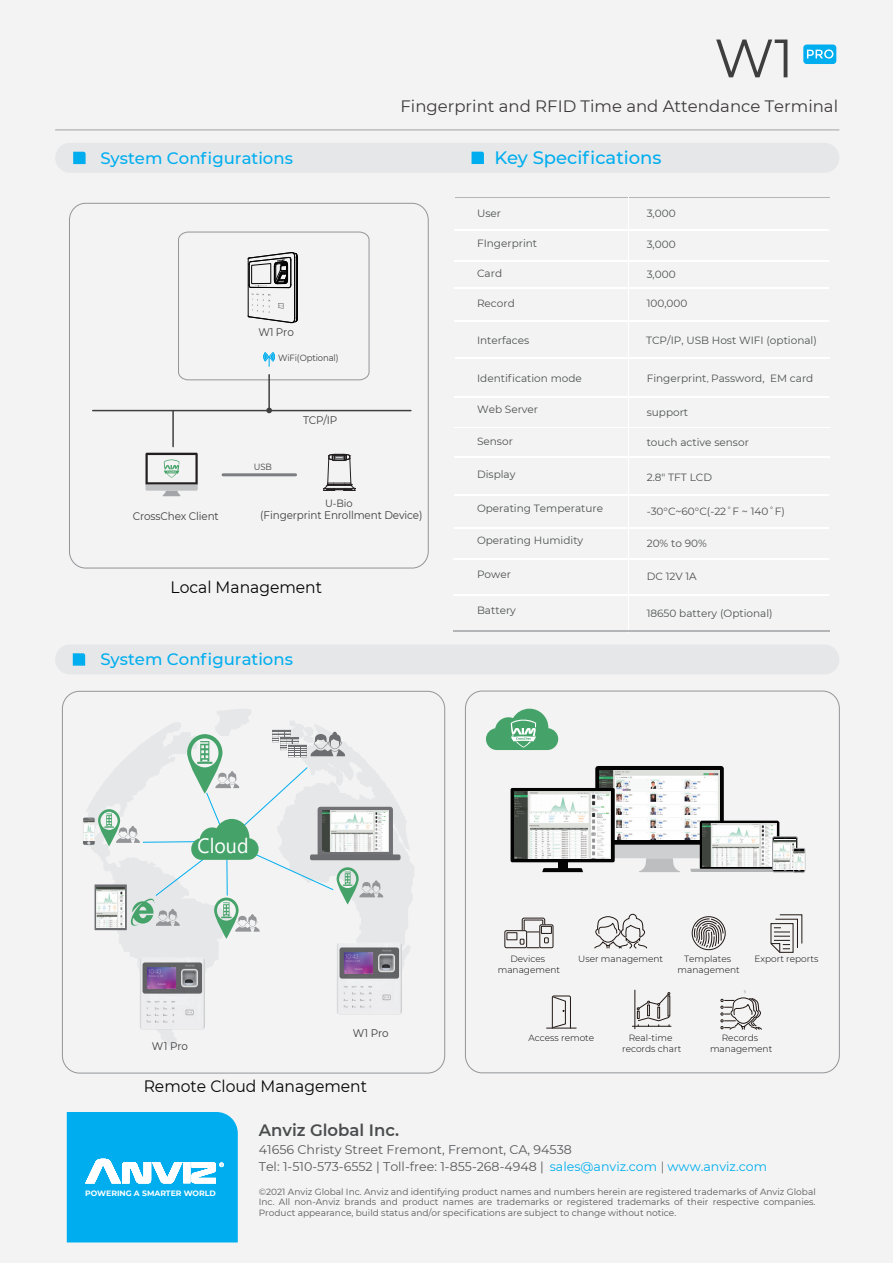
<style>
.page{position:relative;width:893px;height:1263px;background:#f3f3f3}
.page>*{position:absolute;margin:0;border:0;box-sizing:border-box;transform-origin:0 0}
.t1{font:54px "Montserrat";color:#3e3e3f}
.t2{font:20.7px "Segoe UI";color:#fff;scale:.94 1}
.t3{font:500 18px "Montserrat";color:#00aeef}
.t4{font:16.5px "Montserrat";color:#3d3a3a}
.t5{font:500 16.5px "Montserrat";color:#00aeef}
.t6{font:16.5px "Montserrat";color:#030303;scale:.94 1}
.t7{font:600 16.5px "Montserrat";color:#4b4c4d}
.t8{font:12.6px/16.5px "Montserrat";color:#57585a}
.t9{font:10.95px "Montserrat";letter-spacing:-.01em;color:#3f3f40;scale:.94 1}
.t10{font:10.95px "Montserrat";letter-spacing:-.015em;color:#3d3b3a;scale:.94 1}
.t11{font:10.5px "Montserrat";color:#4e5051}
.t12{font:10.5px "Montserrat";color:#3f3f40;scale:.94 1}
.t13{font:9px/10.5px "Montserrat";color:#57585a;text-align:justify}
.t14{font:300 9px/10.8px "Montserrat";color:#030303;text-align:center}
.t15{font:9px "Montserrat";letter-spacing:-.01em;color:#3f3f40;scale:.94 1}
.t16{font:700 7.8px "Montserrat";color:#fff}
.s1{font-family:"Adobe Song Std";font-weight:300}
.s2{color:#00aeef}
.s3{color:#686a6d}
</style>
<div class="page">
<div style="left:55px;top:644px;width:784px;height:30px;background:#e6e7e9;border-radius:15px"></div>
<hr style="left:55px;top:129px;width:784px;height:2px;background:#bcbdc0">
<div style="left:55px;top:143px;width:784px;height:30px;background:#e6e7e9;border-radius:15px"></div>
<svg style="left:472px;top:152px;width:12px;height:12px"></svg>
<svg style="left:73px;top:653px;width:12px;height:13px"></svg>
<svg style="left:73px;top:152px;width:13px;height:12px"></svg>
<svg style="left:803px;top:45px;width:33px;height:19px"></svg>
<hr style="left:454px;top:260px;width:375px;height:1px;background:#fff">
<hr style="left:454px;top:287px;width:375px;height:1px;background:#fff">
<hr style="left:454px;top:320px;width:375px;height:1px;background:#fff">
<hr style="left:455px;top:357px;width:375px;height:2px;background:#fff">
<hr style="left:454px;top:427px;width:376px;height:1px;background:#fff">
<hr style="left:454px;top:494px;width:374px;height:2px;background:#fff">
<hr style="left:454px;top:527px;width:375px;height:1px;background:#fff">
<hr style="left:453px;top:558px;width:376px;height:2px;background:#fff">
<hr style="left:453px;top:594px;width:376px;height:2px;background:#fff">
<hr style="left:455px;top:197px;width:375px;height:1px;background:#b3b5b7">
<hr style="left:454px;top:229px;width:375px;height:2px;background:#fff">
<hr style="left:454px;top:396px;width:375px;height:1px;background:#fff">
<hr style="left:454px;top:456px;width:376px;height:2px;background:#fff">
<hr style="left:628px;top:198px;width:1px;height:435px;background:#fff">
<hr style="left:453px;top:631px;width:377px;height:1px;background:#b3b5b7">
<svg style="left:67px;top:1112px;width:171px;height:130px;background:#18b5f0"></svg>
<hr style="left:223px;top:473px;width:73px;height:3px;background:#7b7d80">
<svg style="left:145px;top:453px;width:53px;height:43px"></svg>
<svg style="left:323px;top:454px;width:33px;height:37px"></svg>
<hr style="left:93px;top:410px;width:318px;height:1px;background:#3f3f40">
<hr style="left:172px;top:411px;width:2px;height:36px;background:#3f3f40">
<hr style="left:268px;top:375px;width:2px;height:35px;background:#3f3f40">
<svg style="left:266px;top:408px;width:6px;height:5px"></svg>
<svg style="left:178px;top:232px;width:191px;height:148px"></svg>
<svg style="left:83px;top:817px;width:12px;height:28px"></svg>
<img style="left:83px;top:821px;width:5px;height:20px">
<svg style="left:88px;top:709px;width:717px;height:353px"></svg>
<div style="left:69px;top:203px;width:359px;height:365px;border:1px solid #939598;border-radius:16px"></div>
<img style="left:92px;top:945px;width:165px;height:100px">
<img style="left:289px;top:930px;width:165px;height:99px">
<h3 class="t5" style="left:100px;top:147px;width:194px">System Configurations</h3>
<h1 class="t1" style="left:714px;top:21px;width:81px">W1</h1>
<h3 class="t4" style="left:400px;top:95px;width:439px">Fingerprint and RFID Time and Attendance Terminal</h3>
<h3 class="t3" style="left:494px;top:145px;width:169px">Key Specifications</h3>
<p class="t9" style="left:258px;top:325px;width:39px">W1 Pro</p>
<p class="t15" style="left:278px;top:352px;width:66px">WiFi(Optional)</p>
<p class="t9" style="left:133px;top:509px;width:93px">CrossChex Client</p>
<p class="t15" style="left:254px;top:460px;width:21px">USB</p>
<p class="t9" style="left:303px;top:413px;width:38px">TCP/IP</p>
<p class="t12" style="left:325px;top:496px;width:31px">U-Bio</p>
<p class="t9" style="left:260px;top:507px;width:174px">(Fingerprint Enrollment Device)</p>
<h3 class="t6" style="left:171px;top:576px;width:163px">Local Management</h3>
<h3 class="t5" style="left:100px;top:647px;width:194px">System Configurations</h3>
<p class="t11" style="left:477px;top:206px;width:26px">User</p>
<p class="t11" style="left:477px;top:236px;width:62px">FIngerprint</p>
<p class="t11" style="left:477px;top:266px;width:27px">Card</p>
<p class="t11" style="left:477px;top:296px;width:39px">Record</p>
<p class="t11" style="left:477px;top:333px;width:54px">Interfaces</p>
<p class="t11" style="left:477px;top:371px;width:106px">Identification mode</p>
<p class="t11" style="left:477px;top:402px;width:63px">Web Server</p>
<p class="t11" style="left:477px;top:434px;width:37px">Sensor</p>
<p class="t11" style="left:477px;top:467px;width:40px">Display</p>
<p class="t11" style="left:477px;top:501px;width:128px">Operating Temperature</p>
<p class="t11" style="left:477px;top:533px;width:108px">Operating Humidity</p>
<p class="t11" style="left:477px;top:567px;width:35px">Power</p>
<p class="t11" style="left:477px;top:603px;width:40px">Battery</p>
<p class="t11" style="left:647px;top:206px;width:31px">3,000</p>
<p class="t11" style="left:647px;top:237px;width:31px">3,000</p>
<p class="t11" style="left:647px;top:267px;width:31px">3,000</p>
<p class="t11" style="left:647px;top:296px;width:42px">100,000</p>
<p class="t11" style="left:646px;top:333px;width:172px">TCP/IP, USB Host WIFI (optional)</p>
<p class="t11" style="left:647px;top:371px;width:168px">Fingerprint<span class="s1">,</span> Password, EM card</p>
<p class="t11" style="left:647px;top:405px;width:43px">support</p>
<p class="t11" style="left:647px;top:435px;width:104px">touch active sensor</p>
<p class="t11" style="left:647px;top:470px;width:67px">2.8" TFT LCD</p>
<p class="t11" style="left:647px;top:504px;width:140px">-30°C~60°C(-22˚F ~ 140˚F)</p>
<p class="t11" style="left:647px;top:536px;width:62px">20% to 90%</p>
<p class="t11" style="left:647px;top:569px;width:52px">DC 12V 1A</p>
<p class="t11" style="left:647px;top:606px;width:127px">18650 battery (Optional)</p>
<h2 class="t2" style="left:198px;top:826px;width:56px">Cloud</h2>
<p class="t10" style="left:152px;top:1039px;width:40px">W1 Pro</p>
<p class="t10" style="left:353px;top:1025px;width:40px">W1 Pro</p>
<h3 class="t6" style="left:144px;top:1075px;width:239px">Remote Cloud Management</h3>
<p class="t14" style="left:510px;top:953px;width:36px">Devices</p>
<p class="t14" style="left:578px;top:953px;width:86px">User management</p>
<p class="t14" style="left:498px;top:964px;width:64px">management</p>
<p class="t14" style="left:678px;top:953px;width:64px">Templates management</p>
<p class="t14" style="left:754px;top:953px;width:65px">Export reports</p>
<p class="t14" style="left:529px;top:1032px;width:67px">Access remote</p>
<p class="t14" style="left:710px;top:1032px;width:64px">Records management</p>
<p class="t14" style="left:622px;top:1032px;width:61px">Real-time records chart</p>
<p class="t16" style="left:85px;top:1187px;width:132px">POWERING A SMARTER WORLD</p>
<h3 class="t7" style="left:259px;top:1118px;width:142px">Anviz Global Inc.</h3>
<p class="t8" style="left:259px;top:1141px;width:510px">41656 Christy Street Fremont, Fremont, CA, 94538<br>Tel: 1-510-573-6552 | Toll-free: 1-855-268-4948 | <span class="s2">sales@anviz.com</span> <span class="s3">|</span> <span class="s2">www.anviz.com</span></p>
<p class="t13" style="left:259px;top:1186px;width:558px">©2021 Anviz Global Inc. Anviz and identifying product names and numbers herein are registered trademarks of Anviz Global Inc. All non-Anviz brands and product names are trademarks or registered trademarks of their respective companies.<br>Product appearance, build status and/or specifications are subject to change without notice.</p>
</div>
